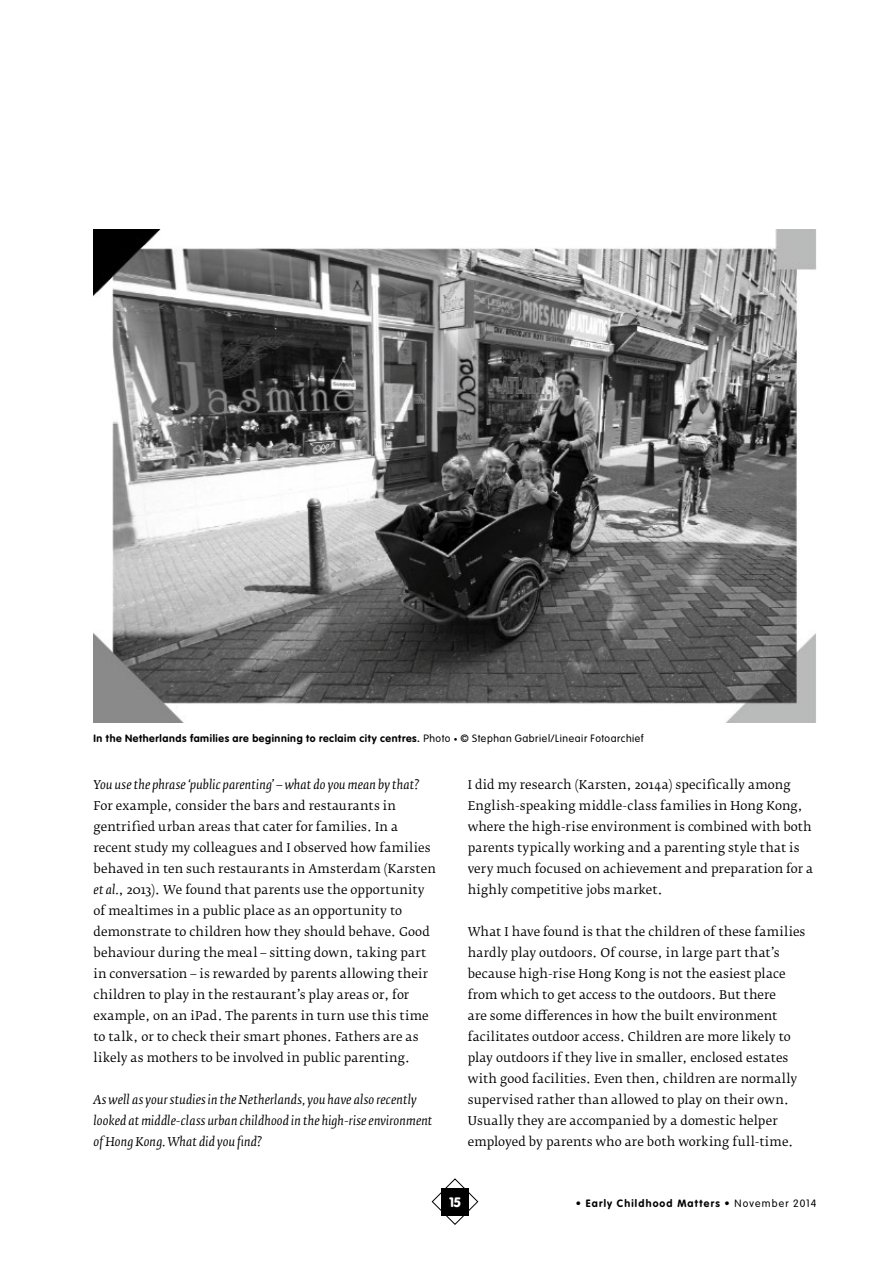
<style>
.page{position:relative;width:893px;height:1263px;background:#fff}
.page>*{position:absolute;margin:0;border:0;box-sizing:border-box;transform-origin:0 0}
.t1{font:900 13.5px "VAG Rounded Std";color:#fff}
.t2{font:12px/21px "Fedra Serif B";letter-spacing:.01em;color:#000}
.t3{font:italic 12px/21px "Fedra Serif B";letter-spacing:.01em;color:#000}
.t4{font:700 10.5px "VAG Rounded Std";letter-spacing:.055em;color:#000}
.t5{font:700 10.5px "VAG Rounded Std";letter-spacing:.115em;color:#000}
.s1{font-weight:300}
.s2{font-weight:300;font-size:7.5px}
.s3{font-style:italic}
</style>
<div class="page">
<svg style="left:431px;top:1178px;width:48px;height:47px"></svg>
<img style="left:94px;top:230px;width:722px;height:493px">
<p class="t4" style="left:94px;top:732px;width:552px">In the Netherlands families are beginning to reclaim city centres. <span class="s1">Photo</span> <span class="s2">•</span> <span class="s1">© Stephan Gabriel/Lineair Fotoarchief</span></p>
<p class="t3" style="left:94px;top:774px;width:327px">You use the phrase ‘public parenting’ – what do you mean by that?</p>
<p class="t2" style="left:94px;top:795px;width:344px">For example, consider the bars and restaurants in gentrified urban areas that cater for families. In a recent study my colleagues and I observed how families behaved in ten such restaurants in Amsterdam (Karsten <span class="s3">et al.</span>, 2013). We found that parents use the opportunity of mealtimes in a public place as an opportunity to demonstrate to children how they should behave. Good behaviour during the meal – sitting down, taking part in conversation – is rewarded by parents allowing their children to play in the restaurant’s play areas or, for example, on an iPad. The parents in turn use this time to talk, or to check their smart phones. Fathers are as likely as mothers to be involved in public parenting.</p>
<p class="t3" style="left:94px;top:1089px;width:340px">As well as your studies in the Netherlands, you have also recently looked at middle-class urban childhood in the high-rise environment of Hong Kong. What did you find?</p>
<p class="t2" style="left:468px;top:774px;width:347px">I did my research (Karsten, 2014a) specifically among English-speaking middle-class families in Hong Kong, where the high-rise environment is combined with both parents typically working and a parenting style that is very much focused on achievement and preparation for a highly competitive jobs market.</p>
<p class="t2" style="left:468px;top:921px;width:339px">What I have found is that the children of these families hardly play outdoors. Of course, in large part that’s because high-rise Hong Kong is not the easiest place from which to get access to the outdoors. But there<br>are some differences in how the built environment facilitates outdoor access. Children are more likely to play outdoors if they live in smaller, enclosed estates with good facilities. Even then, children are normally supervised rather than allowed to play on their own.<br>Usually they are accompanied by a domestic helper employed by parents who are both working full-time.</p>
<p class="t1" style="left:449px;top:1194px;width:13px">15</p>
<p class="t5" style="left:576px;top:1197px;width:242px">• Early Childhood Matters • <span class="s1">November 2014</span></p>
</div>
